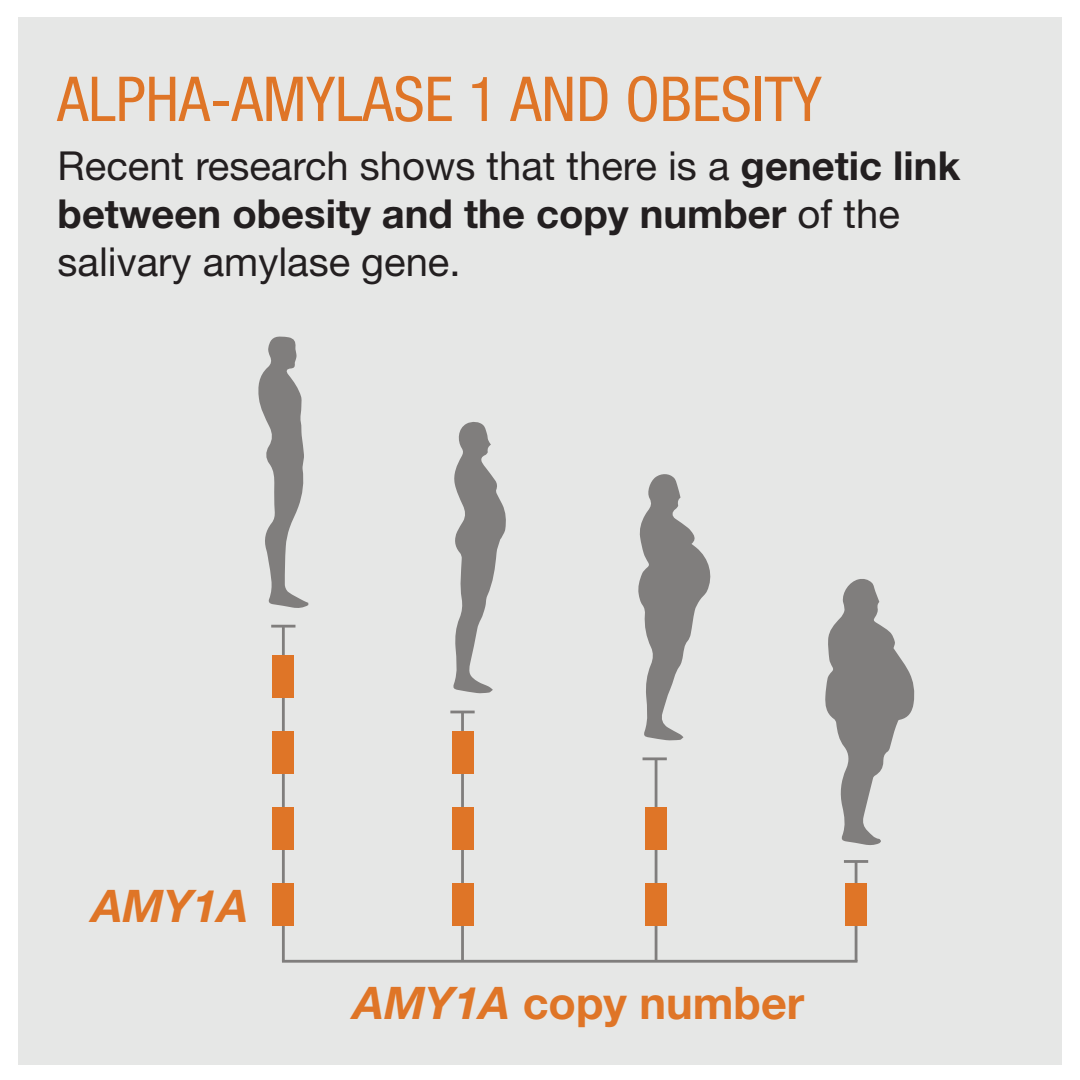
<style>
.page{position:relative;width:1080px;height:1080px;background:#fff}
.page>*{position:absolute;margin:0;border:0;box-sizing:border-box;transform-origin:0 0}
.t1{font:condensed 62px "Helvetica Neue LT Std";color:#df7527}
.t2{font:700 45px "Helvetica Neue LT Std";color:#df7527}
.t3{font:italic 700 45px "Helvetica Neue LT Std";color:#df7527}
.t4{font:40px/48px "Helvetica Neue LT Std";color:#231f20}
.s1{font-weight:700}
.s2{font-style:italic}
</style>
<div class="page">
<div style="left:19px;top:17px;width:1043px;height:1047px;background:#e6e7e6"></div>
<svg style="left:258px;top:336px;width:50px;height:272px"></svg>
<hr style="left:282px;top:627px;width:3px;height:334px;background:#807e7d">
<svg style="left:453px;top:422px;width:53px;height:271px"></svg>
<hr style="left:461px;top:712px;width:3px;height:249px;background:#807e7d">
<svg style="left:638px;top:474px;width:73px;height:267px"></svg>
<hr style="left:655px;top:759px;width:2px;height:202px;background:#807e7d">
<svg style="left:825px;top:579px;width:90px;height:266px"></svg>
<hr style="left:855px;top:862px;width:2px;height:99px;background:#807e7d">
<div style="left:273px;top:655px;width:21px;height:43px;background:#df7527"></div>
<div style="left:273px;top:731px;width:21px;height:43px;background:#df7527"></div>
<div style="left:273px;top:807px;width:21px;height:43px;background:#df7527"></div>
<div style="left:273px;top:883px;width:21px;height:43px;background:#df7527"></div>
<div style="left:452px;top:731px;width:21px;height:43px;background:#df7527"></div>
<div style="left:452px;top:807px;width:21px;height:43px;background:#df7527"></div>
<div style="left:452px;top:883px;width:21px;height:43px;background:#df7527"></div>
<div style="left:645px;top:807px;width:22px;height:43px;background:#df7527"></div>
<div style="left:645px;top:883px;width:22px;height:43px;background:#df7527"></div>
<div style="left:845px;top:883px;width:22px;height:43px;background:#df7527"></div>
<hr style="left:271px;top:625px;width:24px;height:3px;background:#807e7d">
<hr style="left:450px;top:711px;width:25px;height:2px;background:#807e7d">
<hr style="left:282px;top:960px;width:575px;height:3px;background:#807e7d">
<hr style="left:643px;top:757px;width:24px;height:3px;background:#807e7d">
<hr style="left:844px;top:860px;width:24px;height:3px;background:#807e7d">
<h1 class="t1" style="left:57px;top:63px;width:766px">ALPHA-AMYLASE 1 AND OBESITY</h1>
<p class="t4" style="left:58px;top:141px;width:904px">Recent research shows that there is a <span class="s1">genetic link between obesity and the copy number</span> of the salivary amylase gene.</p>
<p class="t3" style="left:92px;top:878px;width:158px">AMY1A</p>
<p class="t2" style="left:354px;top:975px;width:452px"><span class="s2">AMY1A</span> copy number</p>
</div>
